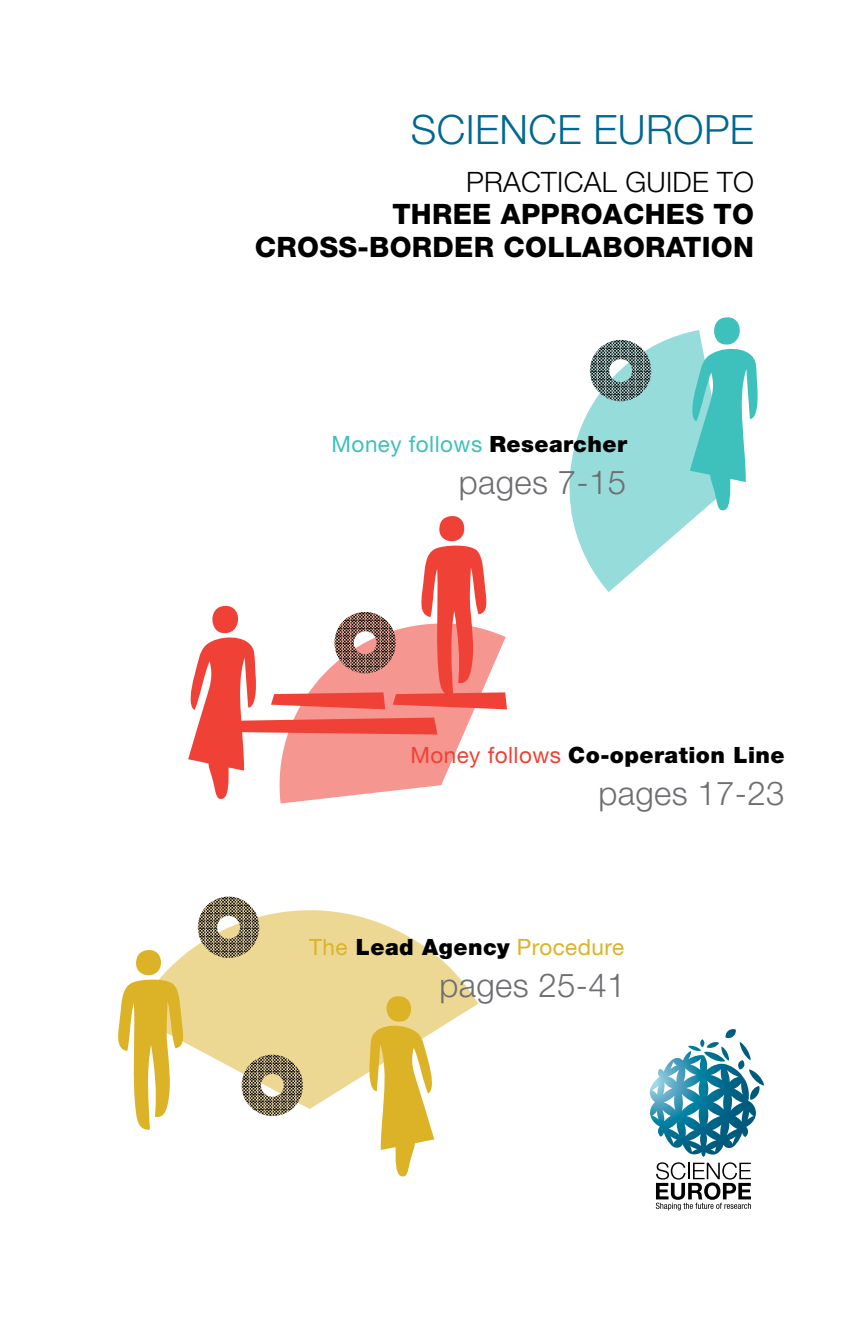
<style>
.page{position:relative;width:868px;height:1340px;background:#fff}
.page>*{position:absolute;margin:0;border:0;box-sizing:border-box;transform-origin:0 0}
.t1{font:300 40.5px "Helvetica Neue LT Std";letter-spacing:.01em;color:#006892}
.t2{font:300 33.07px "Helvetica Neue LT Std";letter-spacing:.01em;color:#6d6e71}
.t3{font:800 28.12px/32.4px "Helvetica Neue LT Std";letter-spacing:.01em;color:#000;text-align:right}
.t4{font:300 28.12px "Helvetica Neue LT Std";letter-spacing:.01em;color:#000}
.t5{font:900 22.5px "Helvetica Neue LT Std";letter-spacing:.02em;color:#000}
.t6{font:22.5px "Helvetica Neue LT Std";letter-spacing:.02em;color:#3ec0bd}
.t7{font:22.5px "Helvetica Neue LT Std";letter-spacing:.02em;color:#dcb227}
.s1{font-weight:900;color:#000}
.s2{font-weight:400;color:#ef4136}
</style>
<div class="page">
<svg style="left:569px;top:332px;width:130px;height:260px;fill:#95dcda"></svg>
<img style="left:590px;top:340px;width:61px;height:61px">
<svg style="left:185px;top:910px;width:293px;height:199px;fill:#edd893"></svg>
<img style="left:198px;top:896px;width:61px;height:62px">
<img style="left:241px;top:1054px;width:62px;height:62px">
<svg style="left:689px;top:317px;width:69px;height:197px"></svg>
<svg style="left:368px;top:991px;width:66px;height:186px"></svg>
<svg style="left:188px;top:516px;width:319px;height:287px"></svg>
<svg style="left:118px;top:950px;width:67px;height:180px"></svg>
<svg style="left:649px;top:1029px;width:107px;height:127px"></svg>
<svg style="left:655px;top:1162px;width:95px;height:48px"></svg>
<h1 class="t1" style="left:411px;top:105px;width:318px">SCIENCE EUROPE</h1>
<p class="t4" style="left:466px;top:165px;width:72px">PRACTIC</p>
<p class="t4" style="left:583px;top:165px;width:172px">AL GUI DE TO</p>
<p class="t3" style="left:255px;top:198px;width:500px">THREE APPROACHES TO<br>CROSS-BORDER COLLABORATION</p>
<p class="t6" style="left:331px;top:431px;width:297px">Money follows <span class="s1">Researcher</span></p>
<p class="t2" style="left:459px;top:462px;width:169px">PAGES 7-15</p>
<p class="t5" style="left:410px;top:742px;width:376px"><span class="s2">Money follows</span> Co-operation Line</p>
<p class="t2" style="left:598px;top:773px;width:187px">PAGES 17-23</p>
<p class="t7" style="left:309px;top:934px;width:316px">The <span class="s1">Lead Agency</span> Procedure</p>
<p class="t2" style="left:439px;top:965px;width:187px">PAGES 25-41</p>
</div>
